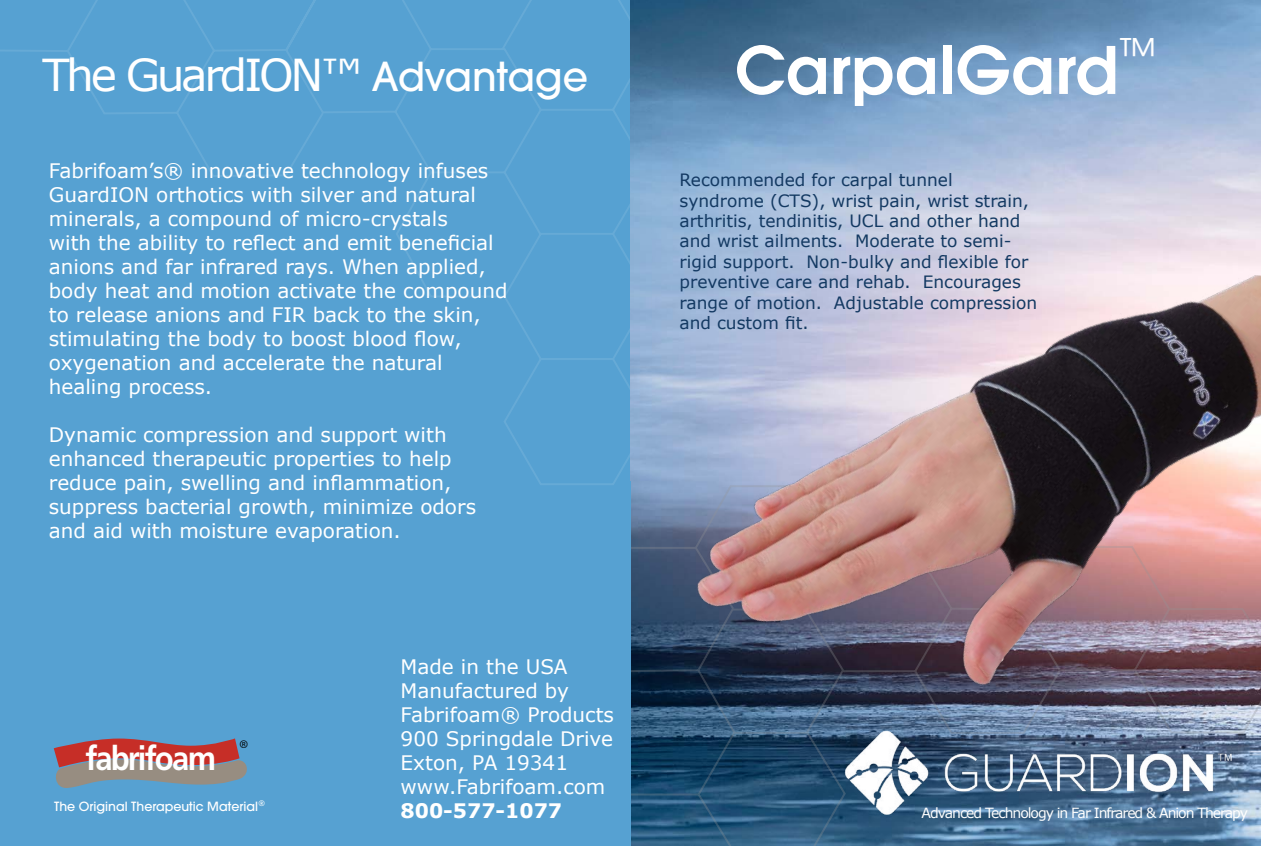
<style>
.page{position:relative;width:1261px;height:846px;background:#fff}
.page>*{position:absolute;margin:0;border:0;box-sizing:border-box;transform-origin:0 0}
.t1{font:600 72px "Avant Garde ITC";color:#fff}
.t2{font:44px "Verdana";letter-spacing:-.075em;color:#fff}
.t3{font:700 33.6px "Frutiger";letter-spacing:-.06em;color:#fff;scale:.92 1}
.t4{font:20px/24px "Verdana";color:#fff}
.t5{font:700 20px "Verdana";color:#fff}
.t6{font:17px/20.4px "Verdana";color:#133962}
.t7{font:17px "Myriad";color:#000}
.t8{font:14px "Verdana";letter-spacing:-.075em;color:#fff}
.t9{font:14px "Avant Garde Md ITC";color:#fff}
.s1{font-family:"Avant Garde Md ITC"}
</style>
<div class="page">
<img style="left:651px;top:0;width:609px;height:239px">
<svg style="left:630px;top:779px;width:630px;height:67px;background:#3a678a"></svg>
<img style="left:630px;top:239px;width:630px;height:540px">
<img style="left:839px;top:723px;width:399px;height:102px">
<div style="left:0;top:0;width:630px;height:846px;background:#56a1d2"></div>
<svg style="left:0;top:0;width:651px;height:486px"></svg>
<svg style="left:54px;top:738px;width:193px;height:50px"></svg>
<img style="left:630px;top:0;width:21px;height:481px">
<h2 class="t2" style="left:42px;top:46px;width:547px">The GuardION™ <span class="s1">Advantage</span></h2>
<p class="t4" style="left:49px;top:158px;width:460px">Fabrifoam’s® innovative technology infuses GuardION orthotics with silver and natural minerals, a compound of micro-crystals<br>with the ability to reflect and emit beneficial anions and far infrared rays. When applied, body heat and motion activate the compound to release anions and FIR back to the skin, stimulating the body to boost blood flow, oxygenation and accelerate the natural healing process.</p>
<p class="t4" style="left:49px;top:422px;width:428px">Dynamic compression and support with enhanced therapeutic properties to help reduce pain, swelling and inflammation, suppress bacterial growth, minimize odors and aid with moisture evaporation.</p>
<h1 class="t1" style="left:734px;top:28px;width:423px">CarpalGard<sup>™</sup></h1>
<p class="t6" style="left:679px;top:169px;width:359px">Recommended for carpal tunnel syndrome (CTS), wrist pain, wrist strain, arthritis, tendinitis, UCL and other hand and wrist ailments. Moderate to semi&shy;rigid support. Non-bulky and flexible for preventive care and rehab. Encourages range of motion. Adjustable compression and custom fit.</p>
<p class="t7" style="left:239px;top:737px;width:10px">®</p>
<h3 class="t3" style="left:85px;top:739px;width:144px">fabrifoam</h3>
<p class="t9" style="left:54px;top:798px;width:212px">The Original Therapeutic Material®</p>
<p class="t4" style="left:400px;top:654px;width:215px">Made in the USA<br>Manufactured by<br>Fabrifoam® Products<br>900 Springdale Drive<br>Exton, PA 19341 www.Fabrifoam.com</p>
<p class="t5" style="left:400px;top:798px;width:163px">800-577-1077</p>
<p class="t8" style="left:921px;top:804px;width:328px">Advanced Technology in Far Infrared &amp; Anion Therapy</p>
</div>
